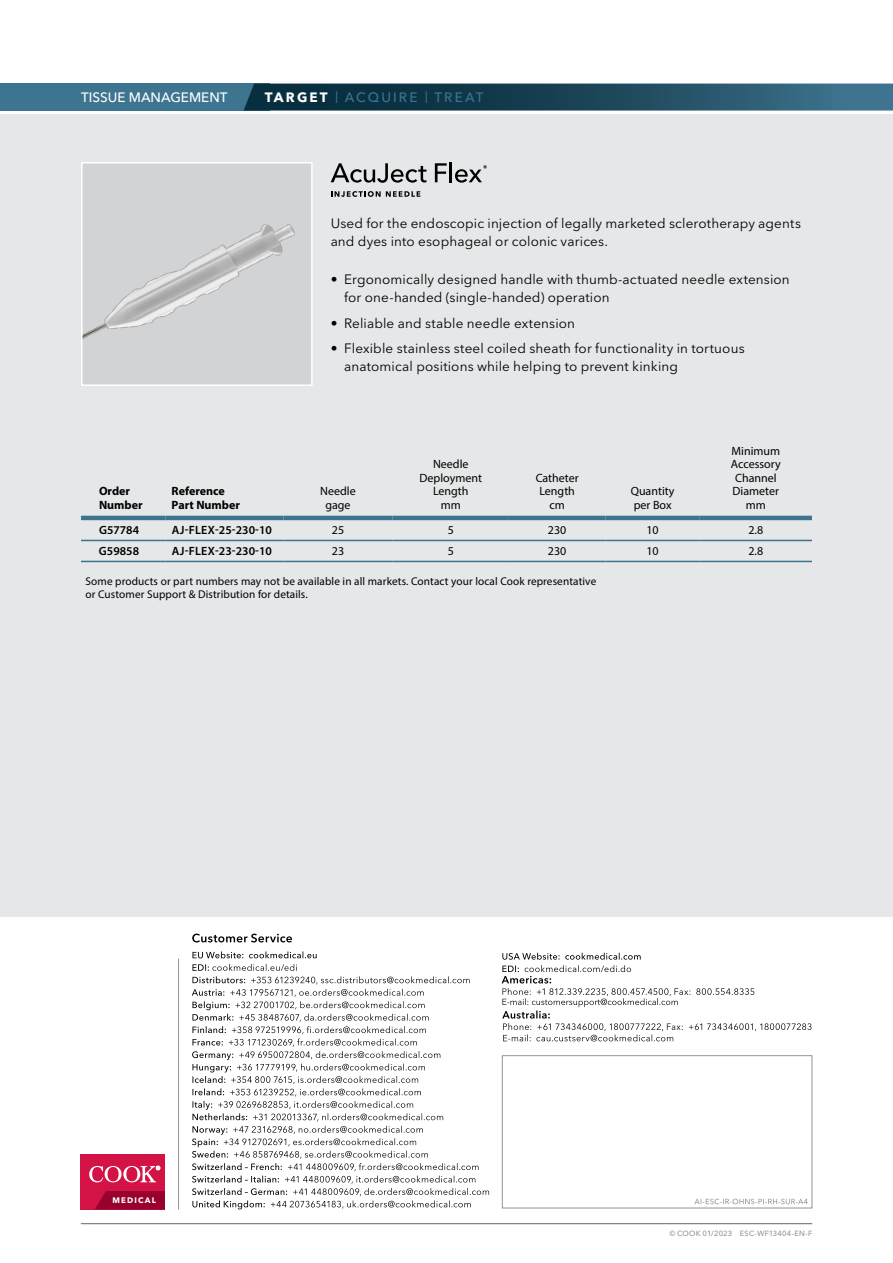
<style>
.page{position:relative;width:893px;height:1263px;background:#fff}
.page>*{position:absolute;margin:0;border:0;box-sizing:border-box;transform-origin:0 0}
.t1{font:13.5px/18px "Avenir Next LT Pro";letter-spacing:.01em;color:#000}
.t2{font:500 13.5px "Avenir Next LT Pro";letter-spacing:.16em;color:#3d748f}
.t3{font:500 13.5px "Avenir Next LT Pro";color:#fff}
.t4{font:12px/13.5px "Myriad Pro";color:#000;text-align:center}
.t5{font:600 12px "Myriad Pro";color:#000}
.t6{font:700 12px/13.5px "Myriad Pro";color:#000}
.t7{font:11.25px/12.8px "Myriad Pro";letter-spacing:.01em;color:#000}
.t8{font:700 7.95px "Avenir Next LT Pro";letter-spacing:.155em;color:#fff}
.t9{font:500 7.5px "Avenir Next LT Pro";letter-spacing:.02em;color:#939598}
.s1{font-weight:700;color:#fff}
.s2{font-size:11.7px}
</style>
<div class="page">
<div style="left:0;top:114px;width:893px;height:802px;background:#e6e7e8"></div>
<hr style="left:81px;top:1223px;width:731px;height:1px;background:#636466">
<div style="left:81px;top:1154px;width:84px;height:55px;background:#d31245"></div>
<svg style="left:95px;top:1191px;width:70px;height:18px"></svg>
<svg style="left:89px;top:1166px;width:71px;height:16px"></svg>
<hr style="left:178px;top:958px;width:1px;height:251px;background:#939598">
<div style="left:502px;top:1055px;width:310px;height:153px;border:1px solid #939598"></div>
<svg style="left:694px;top:1199px;width:114px;height:5px"></svg>
<svg style="left:192px;top:964px;width:297px;height:245px"></svg>
<svg style="left:192px;top:951px;width:125px;height:7px"></svg>
<svg style="left:192px;top:933px;width:100px;height:9px"></svg>
<svg style="left:502px;top:953px;width:309px;height:88px"></svg>
<div style="left:0;top:84px;width:269px;height:27px;background:#3d748f"></div>
<svg style="left:244px;top:84px;width:649px;height:27px"></svg>
<img style="left:84px;top:165px;width:226px;height:218px">
<div style="left:81px;top:162px;width:232px;height:224px;border:2px solid #fff"></div>
<hr style="left:81px;top:516px;width:85px;height:4px;background:#3d748f">
<hr style="left:166px;top:516px;width:117px;height:4px;background:#3d748f">
<hr style="left:283px;top:516px;width:110px;height:4px;background:#3d748f">
<hr style="left:393px;top:516px;width:116px;height:4px;background:#3d748f">
<hr style="left:509px;top:516px;width:96px;height:4px;background:#3d748f">
<hr style="left:605px;top:516px;width:95px;height:4px;background:#3d748f">
<hr style="left:700px;top:516px;width:112px;height:4px;background:#3d748f">
<hr style="left:81px;top:540px;width:85px;height:1px;background:#3d748f">
<hr style="left:166px;top:540px;width:117px;height:1px;background:#3d748f">
<hr style="left:283px;top:540px;width:110px;height:1px;background:#3d748f">
<hr style="left:393px;top:540px;width:116px;height:1px;background:#3d748f">
<hr style="left:509px;top:540px;width:96px;height:1px;background:#3d748f">
<hr style="left:605px;top:540px;width:95px;height:1px;background:#3d748f">
<hr style="left:700px;top:540px;width:112px;height:1px;background:#3d748f">
<hr style="left:81px;top:561px;width:85px;height:1px;background:#3d748f">
<hr style="left:166px;top:561px;width:117px;height:1px;background:#3d748f">
<hr style="left:283px;top:561px;width:110px;height:1px;background:#3d748f">
<hr style="left:393px;top:561px;width:116px;height:1px;background:#3d748f">
<hr style="left:509px;top:561px;width:96px;height:1px;background:#3d748f">
<hr style="left:605px;top:561px;width:95px;height:1px;background:#3d748f">
<hr style="left:700px;top:561px;width:112px;height:1px;background:#3d748f">
<svg style="left:331px;top:163px;width:95px;height:20px"></svg>
<svg style="left:435px;top:163px;width:12px;height:19px"></svg>
<hr style="left:449px;top:162px;width:3px;height:20px;background:#000">
<svg style="left:455px;top:165px;width:32px;height:18px"></svg>
<svg style="left:331px;top:191px;width:89px;height:6px"></svg>
<p class="t3" style="left:81px;top:89px;width:148px">TISSUE MANAGEMENT</p>
<p class="t2" style="left:265px;top:89px;width:220px"><span class="s1">TARGET</span> <span class="s2">|</span> ACQUIRE <span class="s2">|</span> TREAT</p>
<p class="t1" style="left:331px;top:214px;width:472px">Used for the endoscopic injection of legally marketed sclerotherapy agents and dyes into esophageal or colonic varices.</p>
<p class="t1" style="left:344px;top:271px;width:447px;text-indent:-14px">• Ergonomically designed handle with thumb-actuated needle extension for one-handed (single-handed) operation</p>
<p class="t1" style="left:331px;top:314px;width:246px">• Reliable and stable needle extension</p>
<p class="t1" style="left:344px;top:340px;width:402px;text-indent:-14px">• Flexible stainless steel coiled sheath for functionality in tortuous anatomical positions while helping to prevent kinking</p>
<p class="t6" style="left:99px;top:484px;width:45px">Order<br>Number</p>
<p class="t6" style="left:172px;top:484px;width:70px">Reference<br>Part Number</p>
<p class="t4" style="left:320px;top:484px;width:37px">Needle gage</p>
<p class="t4" style="left:420px;top:457px;width:64px">Needle<br>Deployment<br>Length<br>mm</p>
<p class="t4" style="left:536px;top:471px;width:45px">Catheter<br>Length cm</p>
<p class="t4" style="left:631px;top:484px;width:45px;text-align:left">Quantity per Box</p>
<p class="t4" style="left:731px;top:444px;width:51px">Minimum<br>Accessory<br>Channel<br>Diameter mm</p>
<p class="t5" style="left:99px;top:523px;width:42px">G57784</p>
<p class="t5" style="left:172px;top:523px;width:102px">AJ-FLEX-25-230-10</p>
<p class="t4" style="left:332px;top:523px;width:14px">25</p>
<p class="t4" style="left:448px;top:523px;width:8px">5</p>
<p class="t4" style="left:548px;top:523px;width:20px">230</p>
<p class="t4" style="left:646px;top:523px;width:14px">10</p>
<p class="t4" style="left:748px;top:523px;width:16px">2.8</p>
<p class="t5" style="left:99px;top:544px;width:42px">G59858</p>
<p class="t5" style="left:172px;top:544px;width:102px">AJ-FLEX-23-230-10</p>
<p class="t4" style="left:332px;top:544px;width:14px">23</p>
<p class="t4" style="left:448px;top:544px;width:8px">5</p>
<p class="t4" style="left:548px;top:544px;width:20px">230</p>
<p class="t4" style="left:646px;top:544px;width:14px">10</p>
<p class="t4" style="left:748px;top:544px;width:16px">2.8</p>
<p class="t7" style="left:86px;top:575px;width:512px">Some products or part numbers may not be available in all markets. Contact your local Cook representative or Customer Support &amp; Distribution for details.</p>
<p class="t8" style="left:112px;top:1195px;width:45px">MEDICAL</p>
<p class="t9" style="left:669px;top:1229px;width:144px">© COOK 01/2023 ESC-WF13404-EN-F</p>
</div>
